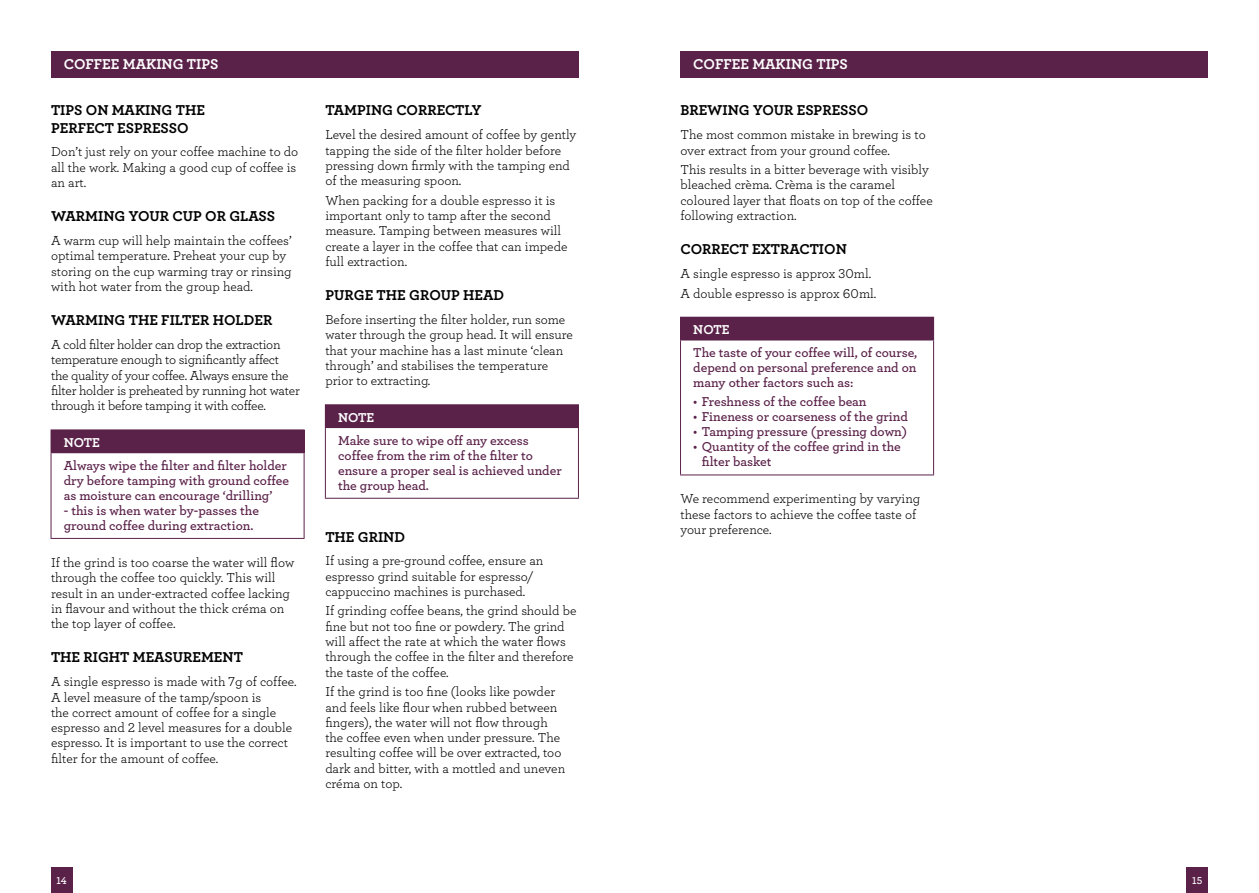
<style>
.page{position:relative;width:1259px;height:893px;background:#fff}
.page>*{position:absolute;margin:0;border:0;box-sizing:border-box;transform-origin:0 0}
.t1{font:15px "Archer Bold LF";color:#000}
.t2{font:15px "Archer Bold LF";letter-spacing:-.01em;color:#fff}
.t3{font:13.5px/15.3px "Archer Book LF";color:#000}
.t4{font:13.5px/15px "Archer Semibold LF";color:#5a2149}
.t5{font:13.5px/15.3px "Archer Book LF";letter-spacing:-.02em;color:#000}
.t6{font:13.5px "Archer Bold LF";color:#fff}
.t7{font:10.5px "Archer Semibold LF";color:#fff}
</style>
<div class="page">
<div style="left:51px;top:867px;width:21px;height:26px;background:#5a2149"></div>
<div style="left:1186px;top:867px;width:22px;height:26px;background:#5a2149"></div>
<div style="left:680px;top:51px;width:528px;height:27px;background:#5a2149"></div>
<div style="left:51px;top:51px;width:527px;height:27px;background:#5a2149"></div>
<div style="left:51px;top:430px;width:253px;height:23px;background:#5a2149"></div>
<svg style="left:304px;top:430px;width:1px;height:22px"></svg>
<hr style="left:51px;top:429px;width:254px;height:1px;background:#5a2149">
<hr style="left:51px;top:453px;width:1px;height:85px;background:#5a2149">
<hr style="left:304px;top:453px;width:1px;height:85px;background:#5a2149">
<hr style="left:51px;top:538px;width:254px;height:1px;background:#5a2149">
<hr style="left:51px;top:452px;width:254px;height:1px;background:#5a2149">
<div style="left:325px;top:405px;width:253px;height:23px;background:#5a2149"></div>
<svg style="left:578px;top:405px;width:1px;height:22px"></svg>
<hr style="left:325px;top:404px;width:254px;height:1px;background:#5a2149">
<hr style="left:325px;top:428px;width:1px;height:70px;background:#5a2149">
<hr style="left:578px;top:428px;width:1px;height:70px;background:#5a2149">
<hr style="left:325px;top:498px;width:254px;height:1px;background:#5a2149">
<hr style="left:325px;top:427px;width:254px;height:1px;background:#5a2149">
<div style="left:680px;top:317px;width:253px;height:23px;background:#5a2149"></div>
<svg style="left:933px;top:318px;width:1px;height:21px"></svg>
<hr style="left:680px;top:317px;width:254px;height:1px;background:#5a2149">
<hr style="left:680px;top:340px;width:1px;height:134px;background:#5a2149">
<hr style="left:933px;top:340px;width:1px;height:134px;background:#5a2149">
<hr style="left:680px;top:474px;width:254px;height:1px;background:#5a2149">
<hr style="left:680px;top:339px;width:254px;height:1px;background:#5a2149">
<p class="t2" style="left:64px;top:55px;width:21px">COFFEE</p>
<p class="t2" style="left:123px;top:55px;width:24px">MAKING</p>
<p class="t2" style="left:187px;top:55px;width:18px">TIPS</p>
<p class="t2" style="left:693px;top:55px;width:21px">COFFEE</p>
<p class="t2" style="left:752px;top:55px;width:24px">MAKING</p>
<p class="t2" style="left:816px;top:55px;width:18px">TIPS</p>
<p class="t1" style="left:51px;top:101px;width:84px">TIPS ON MAKING</p>
<p class="t1" style="left:176px;top:101px;width:20px">THE</p>
<p class="t1" style="left:51px;top:118px;width:19px">PERFECT</p>
<p class="t1" style="left:117px;top:118px;width:19px">ESPRESSO</p>
<p class="t3" style="left:51px;top:144px;width:249px">Don’t just rely on your coffee machine to do all the work. Making a good cup of coffee is an art.</p>
<p class="t1" style="left:51px;top:207px;width:12px">WARMING</p>
<p class="t1" style="left:129px;top:207px;width:11px">YOUR</p>
<p class="t1" style="left:172px;top:207px;width:78px">CUP OR GLASS</p>
<p class="t3" style="left:51px;top:233px;width:242px">A warm cup will help maintain the coffees’ optimal temperature. Preheat your cup by storing on the cup warming tray or rinsing with hot water from the group head.</p>
<p class="t1" style="left:51px;top:311px;width:12px">WARMING</p>
<p class="t1" style="left:129px;top:311px;width:50px">THE FILTER</p>
<p class="t1" style="left:213px;top:311px;width:11px">HOL</p>
<p class="t1" style="left:244px;top:311px;width:21px">DER</p>
<p class="t5" style="left:51px;top:337px;width:250px">A cold filter holder can drop the extraction temperature enough to significantly affect the quality of your coffee. Always ensure the filter holder is preheated by running hot water through it before tamping it with coffee.</p>
<p class="t6" style="left:64px;top:434px;width:38px">NOTE</p>
<p class="t4" style="left:64px;top:458px;width:227px">Always wipe the filter and filter holder dry before tamping with ground coffee as moisture can encourage ‘drilling’</p>
<p class="t4" style="left:64px;top:503px;width:197px">- this is when water by-passes the ground coffee during extraction.</p>
<p class="t3" style="left:51px;top:554px;width:245px">If the grind is too coarse the water will flow through the coffee too quickly. This will result in an under-extracted coffee lacking in flavour and without the thick créma on the top layer of coffee.</p>
<p class="t1" style="left:51px;top:648px;width:52px">THE RIGHT</p>
<p class="t1" style="left:133px;top:648px;width:24px">MEASUREMENT</p>
<p class="t3" style="left:51px;top:674px;width:247px">A single espresso is made with 7g of coffee.<br>A level measure of the tamp/spoon is<br>the correct amount of coffee for a single espresso and 2 level measures for a double espresso. It is important to use the correct filter for the amount of coffee.</p>
<p class="t1" style="left:325px;top:101px;width:20px">TAMPING</p>
<p class="t1" style="left:396px;top:101px;width:21px">CORRECTL</p>
<p class="t1" style="left:472px;top:101px;width:11px">Y</p>
<p class="t3" style="left:325px;top:127px;width:252px">Level the desired amount of coffee by gently tapping the side of the filter holder before pressing down firmly with the tamping end of the measuring spoon.</p>
<p class="t3" style="left:325px;top:192px;width:244px">When packing for a double espresso it is important only to tamp after the second measure. Tamping between measures will create a layer in the coffee that can impede full extraction.</p>
<p class="t1" style="left:325px;top:286px;width:20px">PURGE</p>
<p class="t1" style="left:377px;top:286px;width:55px">THE GROUP</p>
<p class="t1" style="left:463px;top:286px;width:11px">HEA</p>
<p class="t1" style="left:493px;top:286px;width:12px">D</p>
<p class="t3" style="left:325px;top:311px;width:249px">Before inserting the filter holder, run some water through the group head. It will ensure that your machine has a last minute ‘clean through’ and stabilises the temperature prior to extracting.</p>
<p class="t6" style="left:338px;top:409px;width:38px">NOTE</p>
<p class="t4" style="left:338px;top:432px;width:225px">Make sure to wipe off any excess coffee from the rim of the filter to ensure a proper seal is achieved under the group head.</p>
<p class="t1" style="left:325px;top:527px;width:81px">THE GRIND</p>
<p class="t3" style="left:325px;top:553px;width:219px">If using a pre-ground coffee, ensure an espresso grind suitable for espresso/ cappuccino machines is purchased.</p>
<p class="t3" style="left:325px;top:603px;width:253px">If grinding coffee beans, the grind should be fine but not too fine or powdery. The grind will affect the rate at which the water flows through the coffee in the filter and therefore the taste of the coffee.</p>
<p class="t3" style="left:325px;top:684px;width:241px">If the grind is too fine (looks like powder and feels like flour when rubbed between fingers), the water will not flow through the coffee even when under pressure. The resulting coffee will be over extracted, too dark and bitter, with a mottled and uneven créma on top.</p>
<p class="t1" style="left:680px;top:101px;width:52px">BREWING</p>
<p class="t1" style="left:753px;top:101px;width:11px">YOUR</p>
<p class="t1" style="left:797px;top:101px;width:19px">ESPRESSO</p>
<p class="t3" style="left:680px;top:127px;width:247px">The most common mistake in brewing is to over extract from your ground coffee.</p>
<p class="t3" style="left:680px;top:162px;width:254px">This results in a bitter beverage with visibly bleached crèma. Crèma is the caramel coloured layer that floats on top of the coffee following extraction.</p>
<p class="t1" style="left:680px;top:240px;width:21px">CORRECT</p>
<p class="t1" style="left:752px;top:240px;width:20px">EXTRACTION</p>
<p class="t3" style="left:680px;top:263px;width:197px;line-height:19.5px">A single espresso is approx 30ml.<br>A double espresso is approx 60ml.</p>
<p class="t6" style="left:693px;top:321px;width:38px">NOTE</p>
<p class="t4" style="left:693px;top:345px;width:225px;text-align:justify">The taste of your coffee will, of course, depend on personal preference and on many other factors such as:</p>
<p class="t4" style="left:693px;top:394px;width:175px">• Freshness of the coffee bean</p>
<p class="t4" style="left:693px;top:409px;width:216px">• Fineness or coarseness of the grind</p>
<p class="t4" style="left:693px;top:424px;width:215px">• Tamping pressure (pressing down)</p>
<p class="t4" style="left:702px;top:439px;width:201px;text-indent:-9px">• Quantity of the coffee grind in the filter basket</p>
<p class="t3" style="left:680px;top:491px;width:241px">We recommend experimenting by varying these factors to achieve the coffee taste of your preference.</p>
<p class="t7" style="left:56px;top:874px;width:12px">14</p>
<p class="t7" style="left:1192px;top:874px;width:12px">15</p>
</div>
